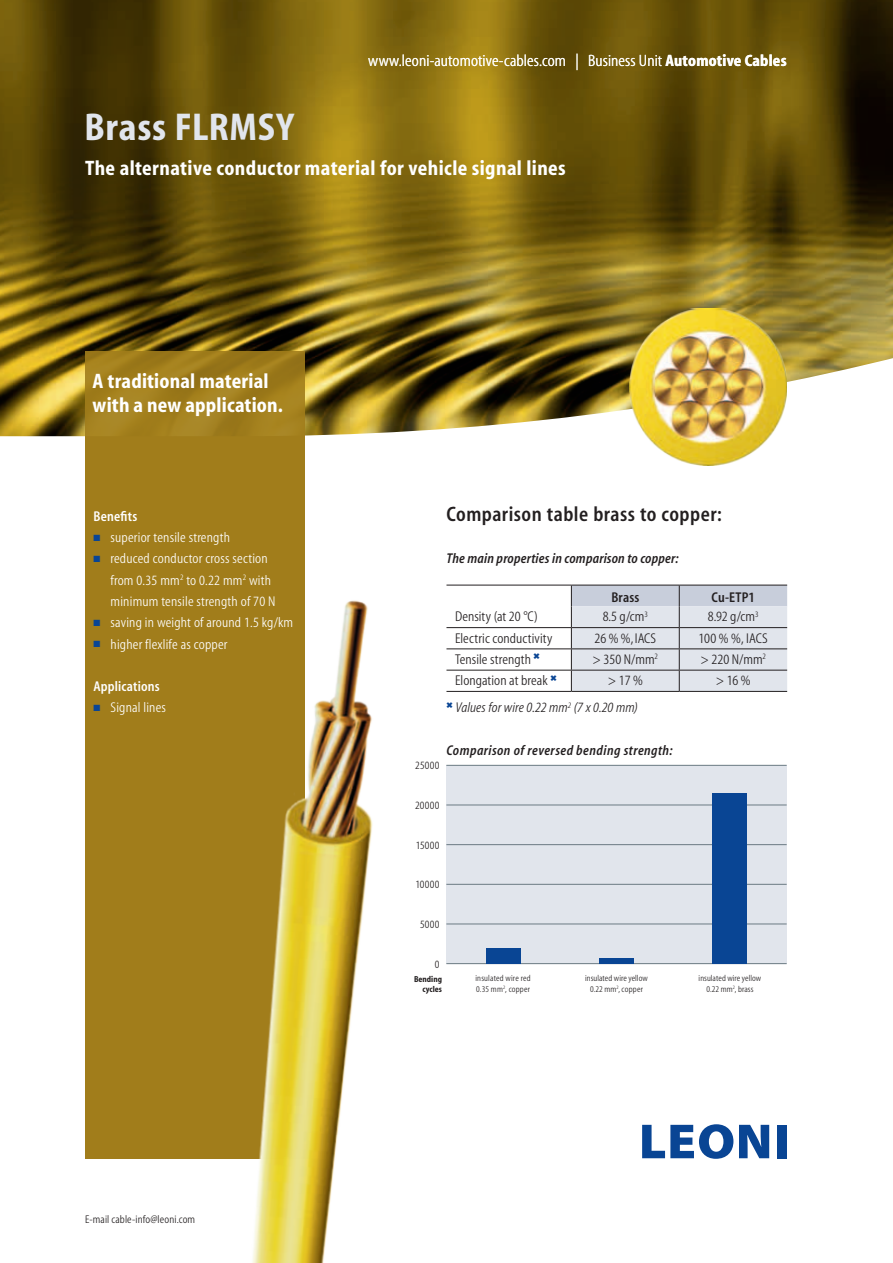
<style>
.page{position:relative;width:893px;height:1263px;background:#fff}
.page>*{position:absolute;margin:0;border:0;box-sizing:border-box;transform-origin:0 0}
.t1{font:700 condensed 39px "Myriad";letter-spacing:.02em;color:#e1e5ec}
.t2{font:700 condensed 21px/24px "Myriad";letter-spacing:.015em;color:#fff}
.t3{font:semi-condensed 21px "Myriad";letter-spacing:.02em;color:#231f20}
.t4{font:16.5px "Myriad Condensed";letter-spacing:.005em;color:#fff}
.t5{font:14.25px/21.3px "Myriad Condensed";letter-spacing:.015em;color:#fff}
.t6{font:14.25px "Myriad Condensed";letter-spacing:.005em;color:#231f20}
.t7{font:italic semi-condensed 14.25px "Myriad";letter-spacing:.02em;color:#231f20}
.t8{font:italic condensed 14.25px "Myriad";letter-spacing:.005em;color:#231f20}
.t9{font:semi-condensed 14.25px "Myriad";letter-spacing:.01em;color:#fff}
.t10{font:semi-condensed 14.25px "Myriad";letter-spacing:.01em;color:#231f20}
.t11{font:11.25px "Myriad Condensed";letter-spacing:.015em;color:#231f20}
.t12{font:8.85px/10.5px "Myriad Condensed";letter-spacing:.01em;color:#231f20;text-align:center}
.t13{font:700 condensed 8.7px/10.5px "Myriad";color:#231f20;text-align:right}
.s1{font-family:"Myriad";font-weight:700;font-stretch:condensed}
.s2{color:#094594}
</style>
<div class="page">
<svg style="left:642px;top:1124px;width:91px;height:35px"></svg>
<svg style="left:739px;top:1125px;width:30px;height:33px"></svg>
<div style="left:777px;top:1125px;width:10px;height:33px;background:#094594"></div>
<div style="left:85px;top:421px;width:220px;height:738px;background:#a17d1b"></div>
<img style="left:0;top:0;width:893px;height:436px">
<div style="left:85px;top:351px;width:220px;height:92px;background:#a17d1b"></div>
<img style="left:252px;top:600px;width:121px;height:663px">
<hr style="left:446px;top:585px;width:125px;height:1px;background:#231f20">
<hr style="left:446px;top:627px;width:125px;height:1px;background:#231f20">
<hr style="left:446px;top:648px;width:125px;height:1px;background:#231f20">
<hr style="left:446px;top:670px;width:125px;height:1px;background:#231f20">
<svg style="left:571px;top:585px;width:216px;height:106px;background:#d4d8df"></svg>
<hr style="left:446px;top:691px;width:125px;height:1px;background:#231f20">
<hr style="left:571px;top:691px;width:108px;height:1px;background:#231f20">
<hr style="left:679px;top:691px;width:108px;height:1px;background:#231f20">
<div style="left:446px;top:765px;width:341px;height:199px;background:#e1e5ec"></div>
<hr style="left:446px;top:963px;width:341px;height:1px;background:#6b7a83">
<hr style="left:446px;top:765px;width:341px;height:1px;background:#6b7a83">
<hr style="left:446px;top:805px;width:341px;height:1px;background:#6b7a83">
<hr style="left:446px;top:844px;width:341px;height:1px;background:#6b7a83">
<hr style="left:446px;top:884px;width:341px;height:1px;background:#6b7a83">
<hr style="left:446px;top:924px;width:341px;height:1px;background:#6b7a83">
<div style="left:486px;top:948px;width:34px;height:16px;background:#094594"></div>
<div style="left:599px;top:958px;width:34px;height:6px;background:#094594"></div>
<div style="left:713px;top:793px;width:34px;height:171px;background:#094594"></div>
<img style="left:629px;top:308px;width:158px;height:157px">
<p class="t4" style="left:368px;top:52px;width:420px">www.leoni-automotive-cables.com | Business Unit <span class="s1">Automotive Cables</span></p>
<h1 class="t1" style="left:84px;top:107px;width:211px">Brass FLRMSY</h1>
<h2 class="t2" style="left:85px;top:157px;width:482px">The alternative conductor material for vehicle signal lines</h2>
<h2 class="t2" style="left:93px;top:370px;width:192px">A traditional material with a new application.</h2>
<p class="t9" style="left:94px;top:509px;width:45px">Benefits</p>
<p class="t5" style="left:94px;top:527px;width:138px"><span class="s2">■</span> superior tensile strength</p>
<p class="t5" style="left:111px;top:549px;width:167px;text-indent:-17px"><span class="s2">■</span> reduced conductor cross section from 0.35 mm<sup>2</sup> to 0.22 mm<sup>2</sup> with minimum tensile strength of 70 N</p>
<p class="t5" style="left:94px;top:612px;width:201px"><span class="s2">■</span> saving in weight of around 1.5 kg/km</p>
<p class="t5" style="left:94px;top:634px;width:135px"><span class="s2">■</span> higher flexlife as copper</p>
<p class="t9" style="left:94px;top:679px;width:68px">Applications</p>
<p class="t5" style="left:94px;top:697px;width:74px"><span class="s2">■</span> Signal lines</p>
<p class="t11" style="left:85px;top:1214px;width:112px">E-mail cable-info@leoni.com</p>
<h2 class="t3" style="left:446px;top:503px;width:277px">Comparison table brass to copper:</h2>
<p class="t7" style="left:446px;top:552px;width:234px">The main properties in comparison to copper:</p>
<p class="t10" style="left:611px;top:590px;width:30px">Brass</p>
<p class="t10" style="left:712px;top:590px;width:45px">Cu-ETP1</p>
<p class="t6" style="left:455px;top:610px;width:84px">Density (at 20 °C)</p>
<p class="t6" style="left:603px;top:610px;width:47px">8.5 g/cm<sup>3</sup></p>
<p class="t6" style="left:708px;top:610px;width:52px">8.92 g/cm<sup>3</sup></p>
<p class="t6" style="left:455px;top:631px;width:99px">Electric conductivity</p>
<p class="t6" style="left:594px;top:631px;width:63px">26 % %, IACS</p>
<p class="t6" style="left:699px;top:631px;width:71px">100 % %, IACS</p>
<p class="t6" style="left:455px;top:652px;width:86px">Tensile strength <sup>✖</sup></p>
<p class="t6" style="left:593px;top:652px;width:67px">&gt; 350 N/mm<sup>2</sup></p>
<p class="t6" style="left:700px;top:652px;width:67px">&gt; 220 N/mm<sup>2</sup></p>
<p class="t6" style="left:455px;top:673px;width:103px">Elongation at break <sup>✖</sup></p>
<p class="t6" style="left:608px;top:673px;width:37px">&gt; 17 %</p>
<p class="t6" style="left:716px;top:673px;width:36px">&gt; 16 %</p>
<p class="t8" style="left:446px;top:701px;width:193px"><sup>✖</sup> Values for wire 0.22 mm<sup>2</sup> (7 x 0.20 mm)</p>
<p class="t7" style="left:446px;top:743px;width:228px">Comparison of reversed bending strength:</p>
<p class="t11" style="left:415px;top:760px;width:26px">25000</p>
<p class="t11" style="left:415px;top:799px;width:26px">20000</p>
<p class="t11" style="left:416px;top:839px;width:25px">15000</p>
<p class="t11" style="left:415px;top:879px;width:26px">10000</p>
<p class="t11" style="left:420px;top:919px;width:21px">5000</p>
<p class="t11" style="left:435px;top:958px;width:6px">0</p>
<p class="t13" style="left:414px;top:974px;width:29px">Bending cycles</p>
<p class="t12" style="left:475px;top:974px;width:57px;text-align:left">insulated wire red<br>0.35 mm<sup>2</sup>, copper</p>
<p class="t12" style="left:585px;top:974px;width:64px">insulated wire yellow<br>0.22 mm<sup>2</sup>, copper</p>
<p class="t12" style="left:699px;top:974px;width:64px">insulated wire yellow<br>0.22 mm<sup>2</sup>, brass</p>
</div>
